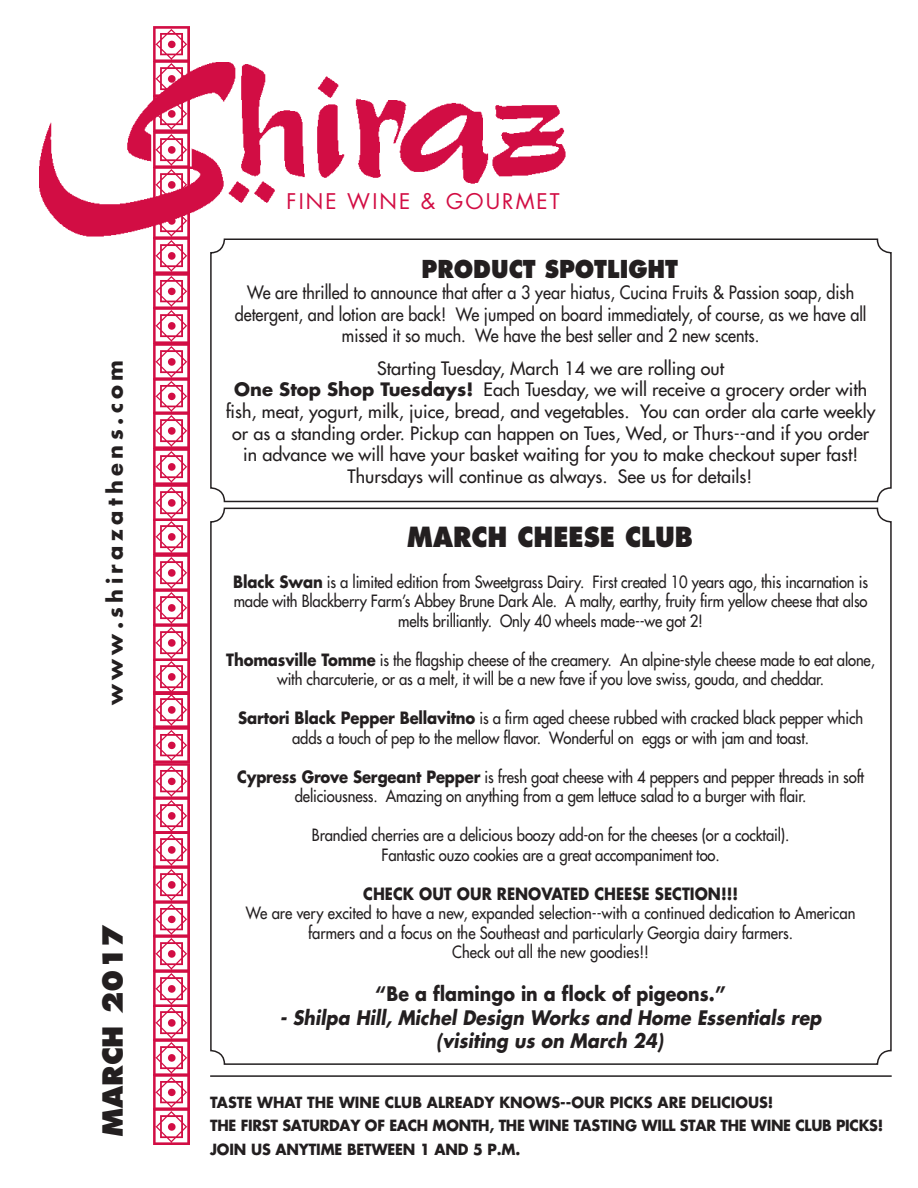
<style>
.page{position:relative;width:918px;height:1188px;background:#fff}
.page>*{position:absolute;margin:0;border:0;box-sizing:border-box;transform-origin:0 0}
.t1{font:800 27px "Futura Std";color:#231f20;scale:.9 1}
.t2{font:800 27px "Futura Std";color:#231f20}
.t3{font:800 24px "Futura Std";color:#231f20;scale:.9 1}
.t4{font:700 21px "Futura Std";letter-spacing:.21em;color:#231f20}
.t5{font:21px "Futura Std";letter-spacing:.1em;color:#d20d44}
.t6{font:italic 700 19.5px "Futura Std";color:#231f20;scale:.9 1}
.t7{font:700 19.5px "Futura Std";color:#231f20;scale:.9 1}
.t8{font:500 18px/21.6px "Futura Std";color:#231f20;text-align:center}
.t9{font:500 18px/21.6px "Futura Std";color:#231f20;text-align:center;scale:.9 1}
.t10{font:500 16.5px/19.5px "Futura Std";letter-spacing:-.01em;color:#231f20;text-align:center;scale:.9 1}
.t11{font:700 16.5px "Futura Std";color:#231f20;scale:.9 1}
.t12{font:700 15px "Futura Std";letter-spacing:-.01em;color:#231f20;scale:.95 1}
.s1{font-weight:700}
</style>
<div class="page">
<img style="left:39px;top:62px;width:527px;height:174px">
<svg style="left:151px;top:130px;width:41px;height:36px"></svg>
<img style="left:154px;top:26px;width:35px;height:666px">
<img style="left:154px;top:868px;width:35px;height:277px">
<img style="left:154px;top:692px;width:35px;height:176px">
<div style="left:287px;top:184px;width:279px;height:32px;background:#fff"></div>
<hr style="left:210px;top:1075px;width:682px;height:2px;background:#231f20">
<div style="left:210px;top:238px;width:682px;height:264px;border:2px solid #231f20;border-radius:14px"></div>
<p class="t4" style="left:101px;top:705px;width:347px;rotate:-90deg">www.shirazathens.com</p>
<p class="t2" style="left:96px;top:1137px;width:214px;rotate:-90deg">MARCH 2017</p>
<p class="t5" style="left:287px;top:187px;width:275px">FINE WINE &amp; GOURMET</p>
<p class="t3" style="left:422px;top:253px;width:287px">PRODUCT SPOTLIGHT</p>
<p class="t9" style="left:235px;top:282px;width:703px">We are thrilled to announce that after a 3 year hiatus, Cucina Fruits &amp; Passion soap, dish detergent, and lotion are back! We jumped on board immediately, of course, as we have all missed it so much. We have the best seller and 2 new scents.</p>
<p class="t8" style="left:377px;top:358px;width:349px">Starting Tuesday, March 14 we are rolling out</p>
<p class="t8" style="left:226px;top:379px;width:651px"><span class="s1">One Stop Shop Tuesdays!</span> Each Tuesday, we will receive a grocery order with fish, meat, yogurt, milk, juice, bread, and vegetables. You can order ala carte weekly or as a standing order. Pickup can happen on Tues, Wed, or Thurs--and if you order in advance we will have your basket waiting for you to make checkout super fast!<br>Thursdays will continue as always. See us for details!</p>
<p class="t1" style="left:407px;top:519px;width:319px">MARCH CHEESE CLUB</p>
<p class="t10" style="left:233px;top:572px;width:707px"><span class="s1">Black Swan</span> is a limited edition from Sweetgrass Dairy. First created 10 years ago, this incarnation is made with Blackberry Farm’s Abbey Brune Dark Ale. A malty, earthy, fruity firm yellow cheese that also melts brilliantly. Only 40 wheels made--we got 2!</p>
<p class="t10" style="left:226px;top:650px;width:722px"><span class="s1">Thomasville Tomme</span> is the flagship cheese of the creamery. An alpine-style cheese made to eat alone, with charcuterie, or as a melt, it will be a new fave if you love swiss, gouda, and cheddar.</p>
<p class="t10" style="left:238px;top:709px;width:696px"><span class="s1">Sartori Black Pepper Bellavitno</span> is a firm aged cheese rubbed with cracked black pepper which adds a touch of pep to the mellow flavor. Wonderful on eggs or with jam and toast.</p>
<p class="t10" style="left:237px;top:767px;width:698px"><span class="s1">Cypress Grove Sergeant Pepper</span> is fresh goat cheese with 4 peppers and pepper threads in soft deliciousness. Amazing on anything from a gem lettuce salad to a burger with flair.</p>
<p class="t10" style="left:312px;top:826px;width:532px">Brandied cherries are a delicious boozy add-on for the cheeses (or a cocktail).</p>
<p class="t10" style="left:382px;top:845px;width:377px">Fantastic ouzo cookies are a great accompaniment too.</p>
<p class="t11" style="left:363px;top:883px;width:418px">CHECK OUT OUR RENOVATED CHEESE SECTION!!!</p>
<p class="t10" style="left:246px;top:904px;width:679px">We are very excited to have a new, expanded selection--with a continued dedication to American farmers and a focus on the Southeast and particularly Georgia dairy farmers.</p>
<p class="t10" style="left:452px;top:943px;width:220px">Check out all the new goodies!!</p>
<p class="t7" style="left:376px;top:981px;width:391px">“Be a flamingo in a flock of pigeons.”</p>
<p class="t6" style="left:280px;top:1004px;width:603px">- Shilpa Hill, Michel Design Works and Home Essentials rep</p>
<p class="t6" style="left:436px;top:1028px;width:254px">(visiting us on March 24)</p>
<p class="t12" style="left:210px;top:1092px;width:594px">TASTE WHAT THE WINE CLUB ALREADY KNOWS--OUR PICKS ARE DELICIOUS!</p>
<p class="t12" style="left:210px;top:1116px;width:710px">THE FIRST SATURDAY OF EACH MONTH, THE WINE TASTING WILL STAR THE WINE CLUB PICKS!</p>
<p class="t12" style="left:210px;top:1139px;width:328px">JOIN US ANYTIME BETWEEN 1 AND 5 P.M.</p>
</div>
